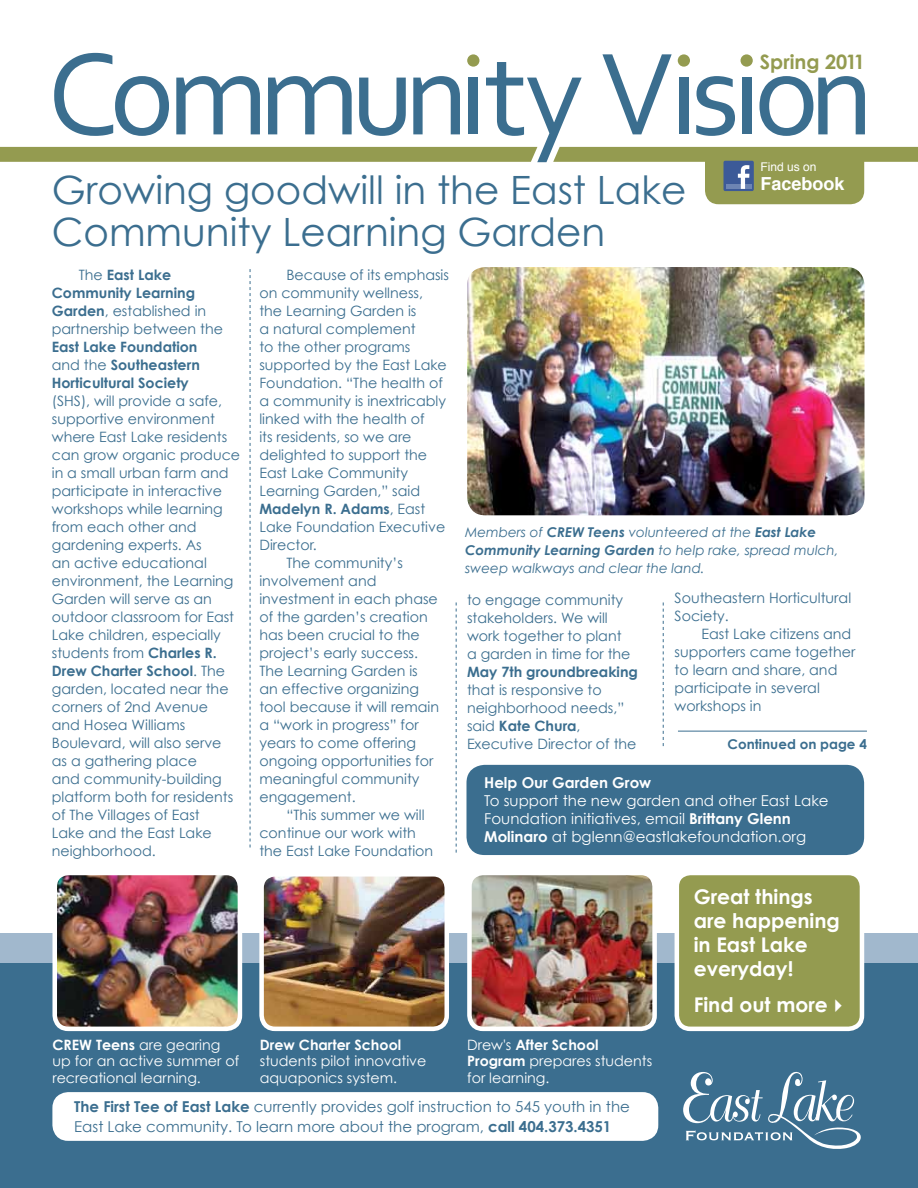
<style>
.page{position:relative;width:918px;height:1188px;background:#fff}
.page>*{position:absolute;margin:0;border:0;box-sizing:border-box;transform-origin:0 0}
.t1{font:39px/42px "Century Gothic";color:#3b6e8f}
.t2{font:700 20.25px/24px "Century Gothic";color:#fff}
.t3{font:700 19.95px "Century Gothic";color:#949b50}
.t4{font:700 18px "Helvetica";color:#fff}
.t5{font:15px/19.5px "Century Gothic";color:#3b6e8f}
.t6{font:15px/18px "Century Gothic";color:#fff}
.t7{font:700 15px "Century Gothic";color:#fff}
.t8{font:14.25px/18px "Century Gothic";color:#3b6e8f}
.t9{font:14.25px/16.5px "Century Gothic";color:#fff}
.t10{font:700 14.25px/18px "Century Gothic";color:#3b6e8f}
.t11{font:700 14.25px "Century Gothic";color:#fff}
.t12{font:italic 13.5px/18px "Century Gothic";color:#3b6e8f}
.t13{font:700 13.5px "Century Gothic";color:#3b6e8f}
.t14{font:12px "Helvetica";color:#fff}
.s1{font-weight:700}
.s2{font-weight:400}
</style>
<div class="page">
<div style="left:705px;top:147px;width:159px;height:57px;background:#949b50;border-radius:14px"></div>
<div style="left:0;top:933px;width:918px;height:34px;background:#a1b8cd"></div>
<div style="left:0;top:963px;width:918px;height:225px;background:#3b6e8f"></div>
<svg style="left:683px;top:1071px;width:178px;height:78px"></svg>
<div style="left:466px;top:765px;width:398px;height:90px;background:#3b6e8f;border-radius:18px"></div>
<img style="left:467px;top:267px;width:398px;height:248px">
<img style="left:473px;top:877px;width:178px;height:148px">
<div style="left:467px;top:871px;width:190px;height:160px;border:5px solid #fff;border-radius:14px"></div>
<img style="left:58px;top:877px;width:178px;height:148px">
<div style="left:52px;top:871px;width:190px;height:160px;border:5px solid #fff;border-radius:14px"></div>
<div style="left:677px;top:873px;width:185px;height:156px;background:#949b50;border-radius:14px"></div>
<div style="left:675px;top:871px;width:189px;height:160px;border:5px solid #fff;border-radius:14px"></div>
<img style="left:265px;top:878px;width:178px;height:147px">
<div style="left:259px;top:872px;width:190px;height:159px;border:5px solid #fff;border-radius:14px"></div>
<div style="left:55px;top:1094px;width:601px;height:45px;background:#fff;border-radius:14px"></div>
<div style="left:52px;top:1092px;width:606px;height:49px;border:5px solid #fff;border-radius:14px"></div>
<div style="left:723px;top:161px;width:31px;height:30px;background:#3c5a98;border-radius:2px"></div>
<svg style="left:0;top:53px;width:918px;height:136px"></svg>
<svg style="left:456px;top:602px;width:1px;height:251px"></svg>
<svg style="left:250px;top:269px;width:1px;height:579px"></svg>
<hr style="left:678px;top:731px;width:189px;height:1px;background:#3b6e8f">
<svg style="left:663px;top:602px;width:1px;height:144px"></svg>
<h1 class="t1" style="left:52px;top:168px;width:636px">Growing goodwill in the East Lake<br>Community Learning Garden</h1>
<h3 class="t3" style="left:760px;top:50px;width:107px">Spring 2011</h3>
<p class="t14" style="left:761px;top:158px;width:58px">Find us on</p>
<p class="t4" style="left:761px;top:169px;width:86px">Facebook</p>
<p class="t8" style="left:52px;top:266px;width:173px;text-indent:27px">The <span class="s1">East Lake<br>Community Learning<br>Garden</span>, established in partnership between the</p>
<p class="t10" style="left:52px;top:338px;width:150px">East Lake Foundation <span class="s2">and the</span> Southeastern<br>Horticultural Society</p>
<p class="t8" style="left:52px;top:392px;width:190px">(SHS), will provide a safe, supportive environment where East Lake residents can grow organic produce in a small urban farm and participate in interactive workshops while learning from each other and gardening experts. As<br>an active educational environment, the Learning<br>Garden will serve as an outdoor classroom for East<br>Lake children, especially students from <span class="s1">Charles R.<br>Drew Charter School</span>. The garden, located near the corners of 2nd Avenue<br>and Hosea Williams<br>Boulevard, will also serve as a gathering place<br>and community-building platform both for residents of The Villages of East<br>Lake and the East Lake neighborhood.</p>
<p class="t9" style="left:52px;top:1036px;width:188px"><span class="s1">CREW Teens</span> are gearing up for an active summer of recreational learning.</p>
<p class="t8" style="left:286px;top:266px;width:164px">Because of its emphasis</p>
<p class="t8" style="left:259px;top:284px;width:165px">on community wellness,</p>
<p class="t8" style="left:259px;top:302px;width:159px">the Learning Garden is</p>
<p class="t8" style="left:259px;top:320px;width:158px">a natural complement</p>
<p class="t8" style="left:259px;top:338px;width:152px">to the other programs</p>
<p class="t8" style="left:259px;top:356px;width:189px">supported by the East Lake</p>
<p class="t8" style="left:259px;top:374px;width:185px">Foundation. “The health of</p>
<p class="t8" style="left:259px;top:392px;width:188px">a community is inextricably</p>
<p class="t8" style="left:259px;top:410px;width:167px">linked with the health of</p>
<p class="t8" style="left:259px;top:428px;width:154px">its residents, so we are</p>
<p class="t8" style="left:259px;top:446px;width:169px">delighted to support the</p>
<p class="t8" style="left:259px;top:464px;width:150px">East Lake Community</p>
<p class="t8" style="left:259px;top:482px;width:162px">Learning Garden,” said</p>
<p class="t10" style="left:259px;top:500px;width:167px">Madelyn R. Adams<span class="s2">, East</span></p>
<p class="t8" style="left:259px;top:518px;width:187px">Lake Foundation Executive</p>
<p class="t8" style="left:259px;top:536px;width:59px">Director.</p>
<p class="t8" style="left:286px;top:554px;width:118px">The community’s</p>
<p class="t8" style="left:259px;top:572px;width:119px">involvement and</p>
<p class="t8" style="left:259px;top:590px;width:180px">investment in each phase</p>
<p class="t8" style="left:259px;top:608px;width:170px">of the garden’s creation</p>
<p class="t8" style="left:259px;top:626px;width:162px">has been crucial to the</p>
<p class="t8" style="left:259px;top:644px;width:160px">project’s early success.</p>
<p class="t8" style="left:259px;top:662px;width:160px">The Learning Garden is</p>
<p class="t8" style="left:259px;top:680px;width:161px">an effective organizing</p>
<p class="t8" style="left:259px;top:698px;width:181px">tool because it will remain</p>
<p class="t8" style="left:259px;top:716px;width:161px">a “work in progress” for</p>
<p class="t8" style="left:259px;top:734px;width:158px">years to come offering</p>
<p class="t8" style="left:259px;top:752px;width:175px">ongoing opportunities for</p>
<p class="t8" style="left:259px;top:770px;width:162px">meaningful community</p>
<p class="t8" style="left:259px;top:788px;width:98px">engagement.</p>
<p class="t8" style="left:286px;top:806px;width:140px">“This summer we will</p>
<p class="t8" style="left:259px;top:824px;width:158px">continue our work with</p>
<p class="t8" style="left:259px;top:842px;width:175px">the East Lake Foundation</p>
<p class="t11" style="left:260px;top:1036px;width:143px">Drew Charter School</p>
<p class="t9" style="left:260px;top:1053px;width:168px">students pilot innovative aquaponics system.</p>
<p class="t12" style="left:465px;top:523px;width:375px">Members of <span class="s1">CREW Teens</span> volunteered at the <span class="s1">East Lake<br>Community Learning Garden</span> to help rake, spread mulch, sweep walkways and clear the land.</p>
<p class="t8" style="left:467px;top:590px;width:165px">to engage community stakeholders. We will work together to plant a garden in time for the</p>
<p class="t10" style="left:467px;top:662px;width:172px">May 7th groundbreaking</p>
<p class="t8" style="left:467px;top:680px;width:171px">that is responsive to neighborhood needs,” said <span class="s1">Kate Chura</span>,<br>Executive Director of the</p>
<p class="t8" style="left:675px;top:589px;width:178px">Southeastern Horticultural<br>Society.</p>
<p class="t8" style="left:675px;top:625px;width:182px;text-indent:27px">East Lake citizens and supporters came together to learn and share, and participate in several workshops in</p>
<p class="t13" style="left:728px;top:735px;width:141px">Continued on page 4</p>
<p class="t7" style="left:484px;top:773px;width:169px">Help Our Garden Grow</p>
<p class="t6" style="left:484px;top:791px;width:346px">To support the new garden and other East Lake<br>Foundation initiatives, email <span class="s1">Brittany Glenn<br>Molinaro</span> at bglenn@eastlakefoundation.org</p>
<p class="t9" style="left:467px;top:1036px;width:187px">Drew's <span class="s1">After School<br>Program</span> prepares students for learning.</p>
<h2 class="t2" style="left:694px;top:884px;width:148px">Great things are happening in East Lake everyday!</h2>
<h2 class="t2" style="left:694px;top:992px;width:156px">Find out more✔</h2>
<p class="t5" style="left:74px;top:1097px;width:557px"><span class="s1">The First Tee of East Lake</span> currently provides golf instruction to 545 youth in the<br>East Lake community. To learn more about the program, <span class="s1">call 404.373.4351</span></p>
</div>
